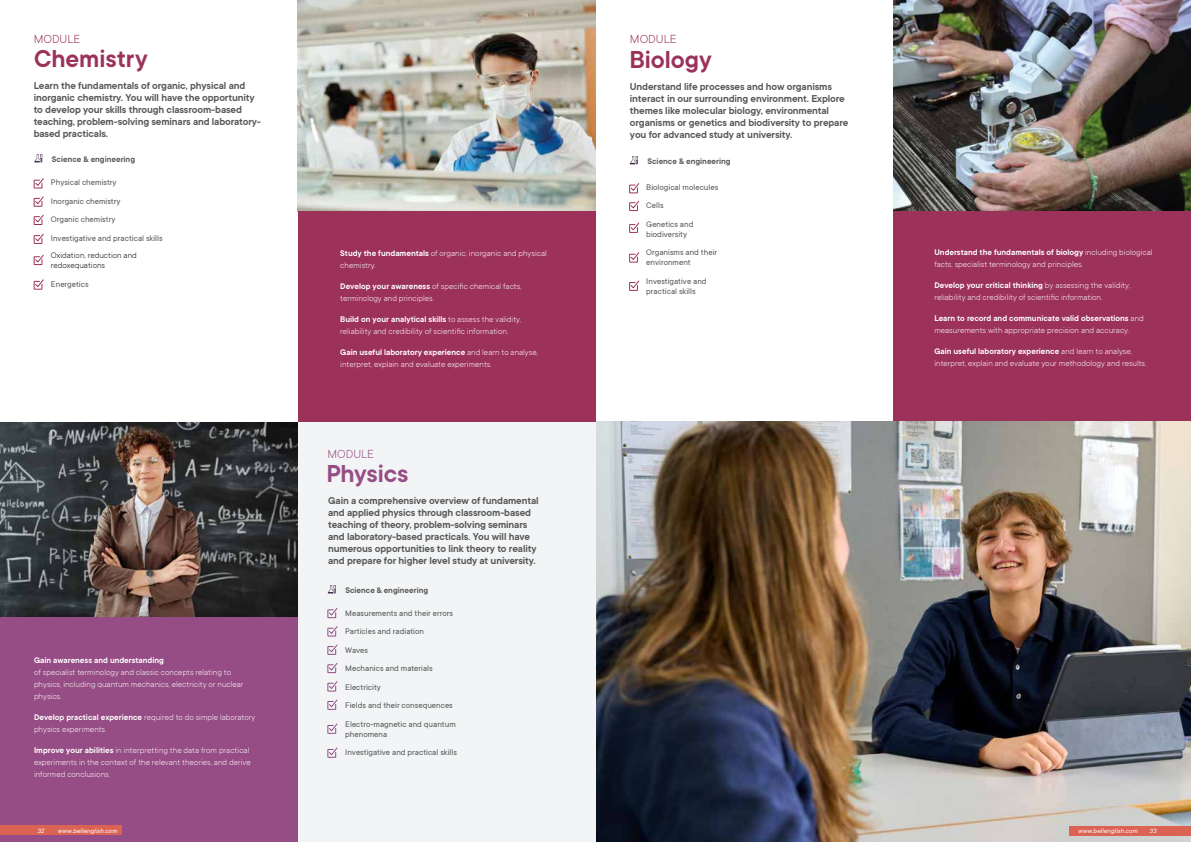
<style>
.page{position:relative;width:1191px;height:842px;background:#fff}
.page>*{position:absolute;margin:0;border:0;box-sizing:border-box;transform-origin:0 0}
.t1{font:600 27px "TT Commons";letter-spacing:-.005em;color:#9c325a}
.t2{font:600 27px "TT Commons";letter-spacing:-.01em;color:#964c84}
.t3{font:300 13px "TT Commons";color:#9c325a}
.t4{font:300 13px "TT Commons";color:#964c84}
.t5{font:600 11px/12px "TT Commons";letter-spacing:-.01em;color:#575756}
.t6{font:300 9px/12px "TT Commons";color:#fff}
.t7{font:9px/18.5px "TT Commons";color:#575756}
.t8{font:600 9px "TT Commons";color:#575756}
.t9{font:300 9px/10px "TT Commons";color:#000}
.t10{font:600 9px "TT Commons";color:#fff}
.t11{font:italic 7px "TT Commons";letter-spacing:.015em;color:#fff}
.s1{font-weight:600}
</style>
<div class="page">
<img style="left:595px;top:421px;width:596px;height:421px">
<div style="left:0;top:422px;width:595px;height:420px;background:#f2f4f6"></div>
<img style="left:298px;top:0;width:297px;height:211px">
<div style="left:0;top:617px;width:298px;height:225px;background:#964c84"></div>
<svg style="left:327px;top:626px;width:11px;height:11px"></svg>
<svg style="left:327px;top:681px;width:11px;height:11px"></svg>
<svg style="left:327px;top:723px;width:11px;height:11px"></svg>
<svg style="left:327px;top:608px;width:11px;height:10px"></svg>
<svg style="left:327px;top:663px;width:11px;height:10px"></svg>
<svg style="left:327px;top:644px;width:11px;height:11px"></svg>
<svg style="left:327px;top:699px;width:11px;height:11px"></svg>
<svg style="left:327px;top:747px;width:11px;height:11px"></svg>
<svg style="left:327px;top:585px;width:9px;height:8px"></svg>
<svg style="left:33px;top:196px;width:11px;height:11px"></svg>
<svg style="left:33px;top:233px;width:11px;height:11px"></svg>
<svg style="left:33px;top:279px;width:11px;height:11px"></svg>
<svg style="left:33px;top:178px;width:11px;height:11px"></svg>
<svg style="left:33px;top:214px;width:11px;height:11px"></svg>
<svg style="left:33px;top:254px;width:11px;height:11px"></svg>
<div style="left:298px;top:211px;width:297px;height:211px;background:#9c325a"></div>
<svg style="left:34px;top:154px;width:9px;height:8px"></svg>
<img style="left:0;top:422px;width:298px;height:195px">
<img style="left:893px;top:0;width:298px;height:211px">
<div style="left:893px;top:211px;width:298px;height:210px;background:#9c325a"></div>
<svg style="left:629px;top:200px;width:11px;height:11px"></svg>
<svg style="left:629px;top:252px;width:11px;height:11px"></svg>
<svg style="left:629px;top:280px;width:11px;height:11px"></svg>
<svg style="left:629px;top:183px;width:11px;height:11px"></svg>
<svg style="left:629px;top:222px;width:11px;height:11px"></svg>
<svg style="left:629px;top:156px;width:9px;height:8px"></svg>
<div style="left:0;top:826px;width:122px;height:9px;background:#db6354"></div>
<div style="left:1069px;top:827px;width:122px;height:9px;background:#db6354"></div>
<h2 class="t3" style="left:34px;top:32px;width:48px">MODULE</h2>
<h1 class="t1" style="left:34px;top:44px;width:115px">Chemistry</h1>
<p class="t5" style="left:34px;top:80px;width:229px">Learn the fundamentals of organic, physical and inorganic chemistry. You will have the opportunity to develop your skills through classroom-based teaching, problem-solving seminars and laboratory&shy;based practicals.</p>
<p class="t8" style="left:52px;top:154px;width:85px">Science &amp; engineering</p>
<p class="t7" style="left:51px;top:173px;width:113px">Physical chemistry<br>Inorganic chemistry<br>Organic chemistry<br>Investigative and practical skills</p>
<p class="t9" style="left:51px;top:250px;width:87px">Oxidation, reduction and redoxequations</p>
<p class="t7" style="left:51px;top:275px;width:39px">Energetics</p>
<p class="t10" style="left:34px;top:655px;width:131px">Gain awareness and understanding</p>
<p class="t6" style="left:34px;top:666px;width:211px">of specialist terminology and classic concepts relating to physics, including quantum mechanics, electricity or nuclear physics.</p>
<p class="t6" style="left:34px;top:711px;width:223px"><span class="s1">Develop practical experience</span> required to do simple laboratory physics experiments.</p>
<p class="t6" style="left:34px;top:745px;width:218px"><span class="s1">Improve your abilities</span> in interpretting the data from practical experiments in the context of the relevant theories, and derive informed conclusions.</p>
<p class="t6" style="left:340px;top:247px;width:208px"><span class="s1">Study the fundamentals</span> of organic, inorganic and physical chemistry.</p>
<p class="t6" style="left:340px;top:280px;width:183px"><span class="s1">Develop your awareness</span> of specific chemical facts, terminology and principles.</p>
<p class="t6" style="left:340px;top:314px;width:182px"><span class="s1">Build on your analytical skills</span> to assess the validity, reliability and credibility of scientific information.</p>
<p class="t6" style="left:340px;top:347px;width:199px"><span class="s1">Gain useful laboratory experience</span> and learn to analyse, interpret, explain and evaluate experiments.</p>
<h2 class="t4" style="left:327px;top:447px;width:48px">MODULE</h2>
<h1 class="t2" style="left:326px;top:459px;width:84px">Physics</h1>
<p class="t5" style="left:328px;top:495px;width:212px">Gain a comprehensive overview of fundamental and applied physics through classroom-based teaching of theory, problem-solving seminars and laboratory-based practicals. You will have numerous opportunities to link theory to reality and prepare for higher level study at university.</p>
<p class="t8" style="left:345px;top:585px;width:84px">Science &amp; engineering</p>
<p class="t7" style="left:345px;top:604px;width:112px">Measurements and their errors<br>Particles and radiation<br>Waves<br>Mechanics and materials<br>Electricity<br>Fields and their consequences<br>Electro-magnetic and quantum</p>
<p class="t7" style="left:345px;top:725px;width:113px">phenomena<br>Investigative and practical skills</p>
<h2 class="t3" style="left:630px;top:32px;width:48px">MODULE</h2>
<h1 class="t1" style="left:629px;top:44px;width:84px">Biology</h1>
<p class="t5" style="left:630px;top:80px;width:220px">Understand life processes and how organisms interact in our surrounding environment. Explore themes like molecular biology, environmental organisms or genetics and biodiversity to prepare you for advanced study at university.</p>
<p class="t8" style="left:647px;top:156px;width:85px">Science &amp; engineering</p>
<p class="t7" style="left:646px;top:178px;width:73px">Biological molecules<br>Cells<br>Genetics and</p>
<p class="t7" style="left:646px;top:225px;width:72px">biodiversity<br>Organisms and their</p>
<p class="t7" style="left:646px;top:253px;width:62px">environment<br>Investigative and</p>
<p class="t7" style="left:646px;top:282px;width:51px">practical skills</p>
<p class="t6" style="left:934px;top:246px;width:220px"><span class="s1">Understand the fundamentals of biology</span> including biological facts, specialist terminology and principles.</p>
<p class="t6" style="left:934px;top:279px;width:197px"><span class="s1">Develop your critical thinking</span> by assessing the validity, reliability and credibility of scientific information.</p>
<p class="t6" style="left:934px;top:313px;width:211px"><span class="s1">Learn to record and communicate valid observations</span> and measurements with appropriate precision and accuracy.</p>
<p class="t6" style="left:934px;top:346px;width:214px"><span class="s1">Gain useful laboratory experience</span> and learn to analyse, interpret, explain and evaluate your methodology and results.</p>
<p class="t11" style="left:37px;top:827px;width:8px">32</p>
<p class="t11" style="left:58px;top:827px;width:61px">www.bellenglish.com</p>
<p class="t11" style="left:1078px;top:827px;width:61px">www.bellenglish.com</p>
<p class="t11" style="left:1149px;top:827px;width:8px">33</p>
</div>
